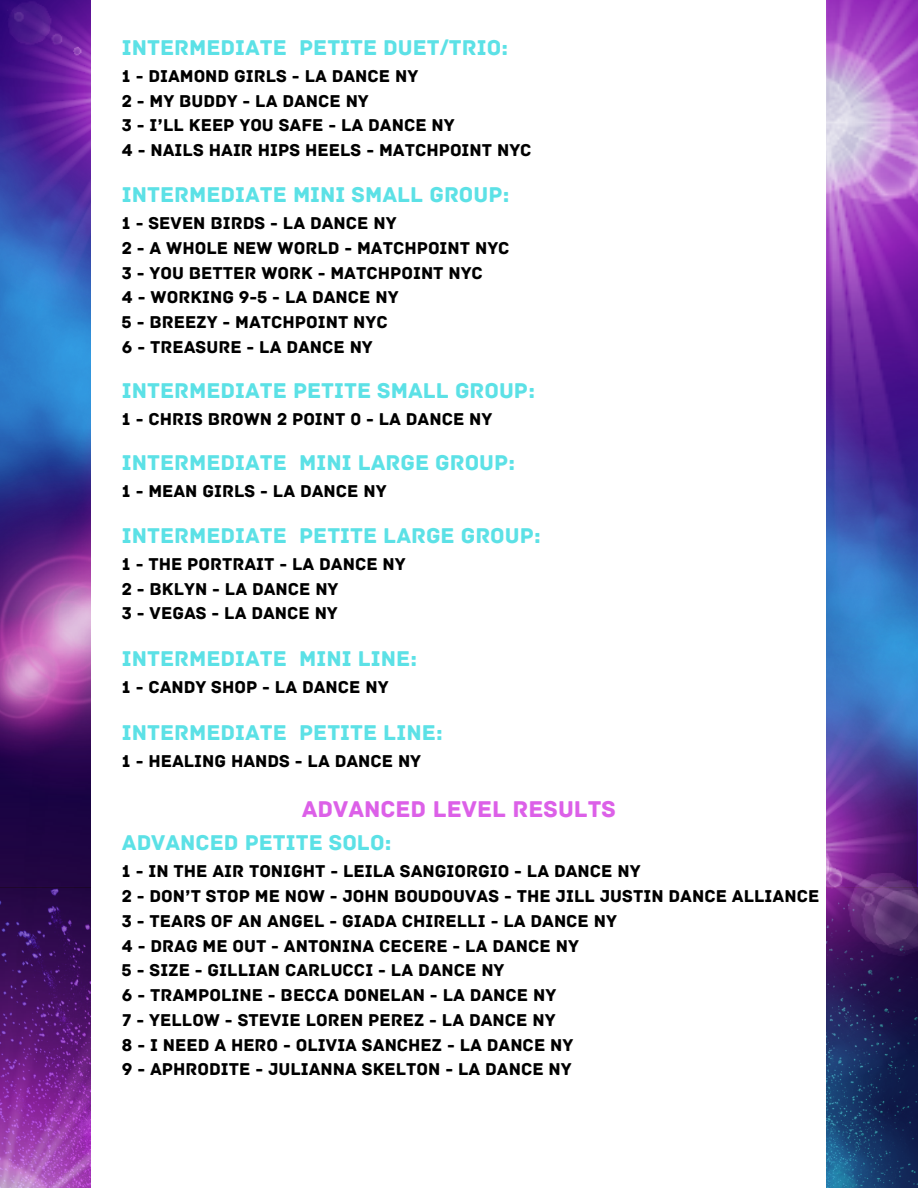
<style>
.page{position:relative;width:918px;height:1188px;background:#fff}
.page>*{position:absolute;margin:0;border:0;box-sizing:border-box;transform-origin:0 0}
.t1{font:24px "Archive";color:#dc60e8}
.t2{font:22.5px "Archive";color:#5ce1e6}
.t3{font:18px/24.8px "Archive";color:#000}
</style>
<div class="page">
<img style="left:0;top:0;width:91px;height:326px">
<img style="left:826px;top:0;width:92px;height:609px">
<img style="left:826px;top:1090px;width:92px;height:98px">
<img style="left:0;top:326px;width:91px;height:378px">
<img style="left:0;top:704px;width:91px;height:484px">
<img style="left:826px;top:609px;width:92px;height:481px">
<p class="t2" style="left:122px;top:34px;width:388px">INTERMEDIATE PETITE DUET/TRIO:</p>
<p class="t3" style="left:122px;top:64px;width:298px">1 - DIAMOND GIRLS - LA DANCE NY</p>
<p class="t3" style="left:122px;top:89px;width:248px">2 - MY BUDDY - LA DANCE NY</p>
<p class="t3" style="left:122px;top:113px;width:334px">3 - I’LL KEEP YOU SAFE - LA DANCE NY</p>
<p class="t3" style="left:122px;top:138px;width:411px">4 - NAILS HAIR HIPS HEELS - MATCHPOINT NYC</p>
<p class="t2" style="left:122px;top:181px;width:389px">INTERMEDIATE MINI SMALL GROUP:</p>
<h1 class="t3" style="left:122px;top:211px;width:276px">1 - SEVEN BIRDS - LA DANCE NY</h1>
<h1 class="t3" style="left:122px;top:236px;width:389px">2 - A WHOLE NEW WORLD - MATCHPOINT NYC</h1>
<h1 class="t3" style="left:122px;top:261px;width:363px">3 - YOU BETTER WORK - MATCHPOINT NYC</h1>
<h1 class="t3" style="left:122px;top:285px;width:278px">4 - WORKING 9-5 - LA DANCE NY</h1>
<p class="t3" style="left:122px;top:310px;width:267px">5 - BREEZY - MATCHPOINT NYC</p>
<p class="t3" style="left:122px;top:335px;width:252px">6 - TREASURE - LA DANCE NY</p>
<h1 class="t2" style="left:122px;top:377px;width:414px">INTERMEDIATE PETITE SMALL GROUP:</h1>
<h1 class="t3" style="left:122px;top:407px;width:372px">1 - CHRIS BROWN 2 POINT 0 - LA DANCE NY</h1>
<p class="t2" style="left:122px;top:450px;width:395px">INTERMEDIATE MINI LARGE GROUP:</p>
<p class="t3" style="left:122px;top:479px;width:266px">1 - MEAN GIRLS - LA DANCE NY</p>
<p class="t2" style="left:122px;top:522px;width:420px">INTERMEDIATE PETITE LARGE GROUP:</p>
<p class="t3" style="left:122px;top:552px;width:285px">1 - THE PORTRAIT - LA DANCE NY<br>2 - BKLYN - LA DANCE NY<br>3 - VEGAS - LA DANCE NY</p>
<p class="t2" style="left:122px;top:645px;width:297px">INTERMEDIATE MINI LINE:</p>
<p class="t3" style="left:122px;top:675px;width:268px">1 - CANDY SHOP - LA DANCE NY</p>
<p class="t2" style="left:122px;top:719px;width:322px">INTERMEDIATE PETITE LINE:</p>
<p class="t3" style="left:122px;top:748px;width:301px">1 - HEALING HANDS - LA DANCE NY</p>
<p class="t1" style="left:302px;top:795px;width:316px">ADVANCED LEVEL RESULTS</p>
<p class="t2" style="left:122px;top:830px;width:271px">ADVANCED PETITE SOLO:</p>
<p class="t3" style="left:122px;top:859px;width:520px">1 - IN THE AIR TONIGHT - LEILA SANGIORGIO - LA DANCE NY</p>
<p class="t3" style="left:122px;top:884px;width:699px">2 - DON’T STOP ME NOW - JOHN BOUDOUVAS - THE JILL JUSTIN DANCE ALLIANCE</p>
<p class="t3" style="left:122px;top:909px;width:497px">3 - TEARS OF AN ANGEL - GIADA CHIRELLI - LA DANCE NY</p>
<p class="t3" style="left:122px;top:934px;width:458px">4 - DRAG ME OUT - ANTONINA CECERE - LA DANCE NY</p>
<p class="t3" style="left:122px;top:958px;width:384px">5 - SIZE - GILLIAN CARLUCCI - LA DANCE NY</p>
<p class="t3" style="left:122px;top:983px;width:436px">6 - TRAMPOLINE - BECCA DONELAN - LA DANCE NY</p>
<p class="t3" style="left:122px;top:1008px;width:435px">7 - YELLOW - STEVIE LOREN PEREZ - LA DANCE NY</p>
<p class="t3" style="left:122px;top:1033px;width:453px">8 - I NEED A HERO - OLIVIA SANCHEZ - LA DANCE NY</p>
<p class="t3" style="left:122px;top:1057px;width:451px">9 - APHRODITE - JULIANNA SKELTON - LA DANCE NY</p>
</div>
